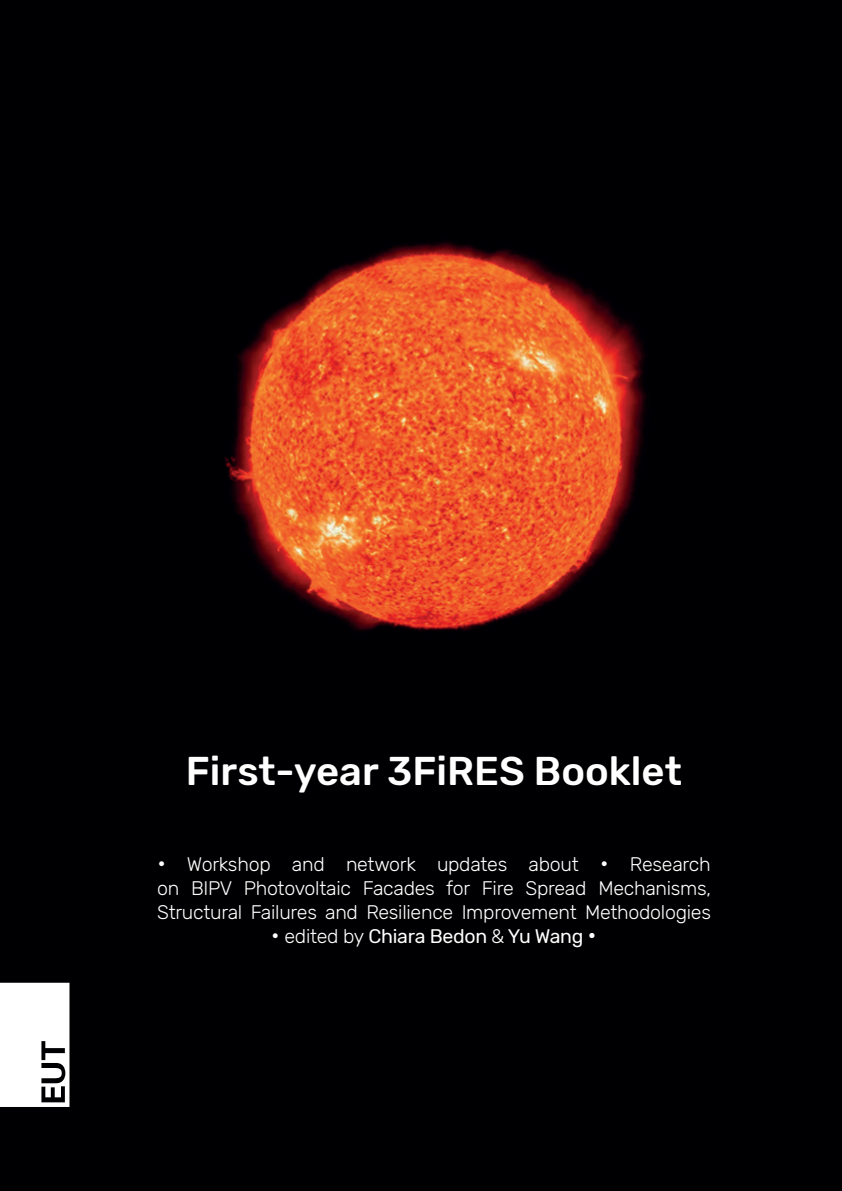
<style>
.page{position:relative;width:842px;height:1191px;background:#fff}
.page>*{position:absolute;margin:0;border:0;box-sizing:border-box;transform-origin:0 0}
.t1{font:500 40px "Rubik";color:#fff}
.t2{font:300 19.6px/24px "Rubik";letter-spacing:-.015em;color:#fff;text-align:justify}
.t3{font:19.6px "Rubik";letter-spacing:-.015em;color:#fff}
.s1{font-size:24px}
.s2{font-weight:300;font-size:24px}
.s3{font-weight:300}
</style>
<div class="page">
<img style="left:0;top:0;width:842px;height:1191px">
<svg style="left:0;top:982px;width:69px;height:125px"></svg>
<h1 class="t1" style="left:186px;top:748px;width:497px">First-year 3FiRES Booklet</h1>
<p class="t2" style="left:157px;top:852px;width:556px"><span class="s1">•</span> Workshop and network updates about <span class="s1">•</span> Research on BIPV Photovoltaic Facades for Fire Spread Mechanisms, Structural Failures and Resilience Improvement Methodologies</p>
<p class="t3" style="left:271px;top:924px;width:327px"><span class="s2">•</span> <span class="s3">edited by</span> Chiara Bedon <span class="s3">&amp;</span> Yu Wang <span class="s1">•</span></p>
</div>
